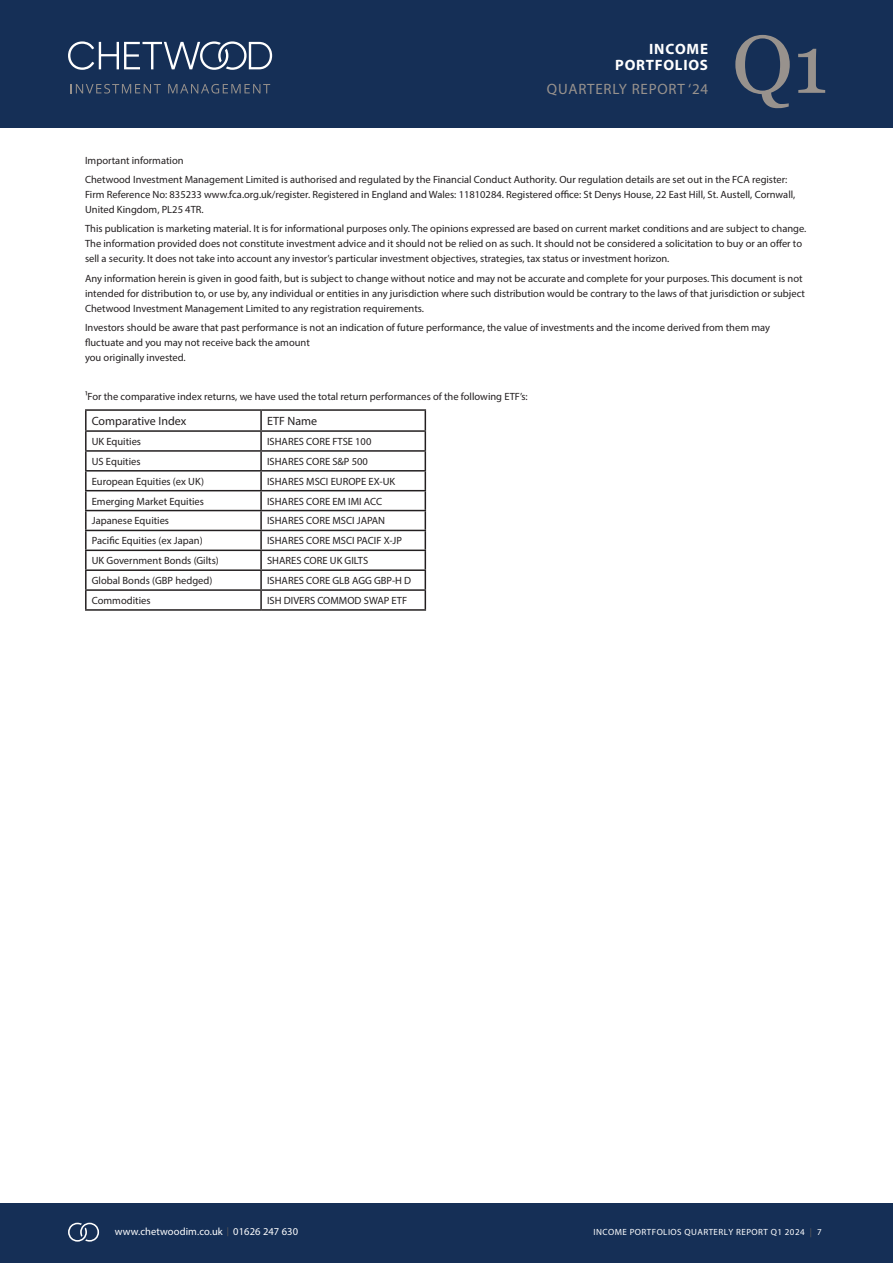
<style>
.page{position:relative;width:893px;height:1263px;background:#fff}
.page>*{position:absolute;margin:0;border:0;box-sizing:border-box;transform-origin:0 0}
.t1{font:81.6px "Georgia";color:#98928d}
.t2{font:15px "Myriad Pro";letter-spacing:.05em;color:#98928d}
.t3{font:700 15px/16.5px "Myriad Pro";letter-spacing:.05em;color:#fff;text-align:right}
.t4{font:12px "Myriad Pro";color:#231f20}
.t5{font:10.5px/15px "Myriad Pro";color:#231f20}
.t6{font:10.5px "Myriad Pro";letter-spacing:.01em;color:#fff}
.t7{font:9px "Myriad Pro";letter-spacing:.05em;color:#fff}
.s1{font-size:9px;color:#615d5a}
.s2{color:#615d5a}
</style>
<div class="page">
<div style="left:0;top:0;width:893px;height:128px;background:#152f56"></div>
<svg style="left:68px;top:41px;width:204px;height:29px"></svg>
<svg style="left:71px;top:84px;width:90px;height:10px"></svg>
<svg style="left:168px;top:84px;width:102px;height:10px"></svg>
<div style="left:0;top:1203px;width:893px;height:60px;background:#152f56"></div>
<svg style="left:68px;top:1223px;width:31px;height:18px"></svg>
<hr style="left:85px;top:409px;width:176px;height:2px;background:#231f20">
<hr style="left:261px;top:409px;width:165px;height:2px;background:#231f20">
<hr style="left:85px;top:430px;width:176px;height:2px;background:#231f20">
<hr style="left:261px;top:430px;width:165px;height:2px;background:#231f20">
<hr style="left:85px;top:450px;width:176px;height:2px;background:#231f20">
<hr style="left:261px;top:450px;width:165px;height:2px;background:#231f20">
<hr style="left:85px;top:470px;width:176px;height:2px;background:#231f20">
<hr style="left:261px;top:470px;width:165px;height:2px;background:#231f20">
<hr style="left:85px;top:490px;width:176px;height:1px;background:#231f20">
<hr style="left:261px;top:490px;width:165px;height:1px;background:#231f20">
<hr style="left:85px;top:510px;width:176px;height:1px;background:#231f20">
<hr style="left:261px;top:510px;width:165px;height:1px;background:#231f20">
<hr style="left:85px;top:530px;width:176px;height:1px;background:#231f20">
<hr style="left:261px;top:530px;width:165px;height:1px;background:#231f20">
<hr style="left:85px;top:550px;width:176px;height:1px;background:#231f20">
<hr style="left:261px;top:550px;width:165px;height:1px;background:#231f20">
<hr style="left:85px;top:569px;width:176px;height:2px;background:#231f20">
<hr style="left:261px;top:569px;width:165px;height:2px;background:#231f20">
<hr style="left:85px;top:589px;width:176px;height:2px;background:#231f20">
<svg style="left:85px;top:411px;width:2px;height:198px"></svg>
<hr style="left:261px;top:589px;width:165px;height:2px;background:#231f20">
<svg style="left:260px;top:411px;width:2px;height:198px"></svg>
<svg style="left:425px;top:411px;width:1px;height:198px"></svg>
<hr style="left:85px;top:609px;width:176px;height:2px;background:#231f20">
<hr style="left:261px;top:609px;width:165px;height:2px;background:#231f20">
<h2 class="t3" style="left:615px;top:40px;width:94px">INCOME<br>PORTFOLIOS</h2>
<h2 class="t2" style="left:547px;top:79px;width:163px">QUARTERLY REPORT ‘24</h2>
<h1 class="t1" style="left:732px;top:15px;width:97px">Q1</h1>
<p class="t5" style="left:85px;top:153px;width:100px">Important information</p>
<p class="t5" style="left:85px;top:172px;width:712px">Chetwood Investment Management Limited is authorised and regulated by the Financial Conduct Authority. Our regulation details are set out in the FCA register:<br>Firm Reference No: 835233 www.fca.org.uk/register. Registered in England and Wales: 11810284. Registered office: St Denys House, 22 East Hill, St. Austell, Cornwall,<br>United Kingdom, PL25 4TR.</p>
<p class="t5" style="left:85px;top:221px;width:723px">This publication is marketing material. It is for informational purposes only. The opinions expressed are based on current market conditions and are subject to change.<br>The information provided does not constitute investment advice and it should not be relied on as such. It should not be considered a solicitation to buy or an offer to sell a security. It does not take into account any investor’s particular investment objectives, strategies, tax status or investment horizon.</p>
<p class="t5" style="left:85px;top:271px;width:721px">Any information herein is given in good faith, but is subject to change without notice and may not be accurate and complete for your purposes. This document is not intended for distribution to, or use by, any individual or entities in any jurisdiction where such distribution would be contrary to the laws of that jurisdiction or subject<br>Chetwood Investment Management Limited to any registration requirements.</p>
<p class="t5" style="left:85px;top:320px;width:686px">Investors should be aware that past performance is not an indication of future performance, the value of investments and the income derived from them may fluctuate and you may not receive back the amount<br>you originally invested.</p>
<p class="t5" style="left:85px;top:388px;width:444px">¹For the comparative index returns, we have used the total return performances of the following ETF’s:</p>
<p class="t4" style="left:92px;top:414px;width:96px">Comparative Index</p>
<p class="t4" style="left:267px;top:414px;width:52px">ETF Name</p>
<p class="t5" style="left:92px;top:434px;width:51px">UK Equities</p>
<p class="t5" style="left:267px;top:434px;width:106px">ISHARES CORE FTSE 100</p>
<p class="t5" style="left:92px;top:454px;width:50px">US Equities</p>
<p class="t5" style="left:267px;top:454px;width:102px">ISHARES CORE S&amp;P 500</p>
<p class="t5" style="left:92px;top:473px;width:114px">European Equities (ex UK)</p>
<p class="t5" style="left:267px;top:473px;width:130px">ISHARES MSCI EUROPE EX-UK</p>
<p class="t5" style="left:92px;top:493px;width:114px">Emerging Market Equities</p>
<p class="t5" style="left:267px;top:493px;width:117px">ISHARES CORE EM IMI ACC</p>
<p class="t5" style="left:92px;top:513px;width:79px">Japanese Equities</p>
<p class="t5" style="left:267px;top:513px;width:120px">ISHARES CORE MSCI JAPAN</p>
<p class="t5" style="left:92px;top:533px;width:112px">Pacific Equities (ex Japan)</p>
<p class="t5" style="left:267px;top:533px;width:136px">ISHARES CORE MSCI PACIF X-JP</p>
<p class="t5" style="left:92px;top:553px;width:129px">UK Government Bonds (Gilts)</p>
<p class="t5" style="left:267px;top:553px;width:103px">SHARES CORE UK GILTS</p>
<p class="t5" style="left:92px;top:573px;width:122px">Global Bonds (GBP hedged)</p>
<p class="t5" style="left:267px;top:573px;width:146px">ISHARES CORE GLB AGG GBP-H D</p>
<p class="t5" style="left:92px;top:593px;width:60px">Commodities</p>
<p class="t5" style="left:267px;top:593px;width:142px">ISH DIVERS COMMOD SWAP ETF</p>
<p class="t6" style="left:115px;top:1225px;width:185px">www.chetwoodim.co.uk <span class="s1">|</span> 01626 247 630</p>
<p class="t7" style="left:593px;top:1227px;width:230px">INCOME PORTFOLIOS QUARTERLY REPORT Q1 2024 <span class="s2">|</span> 7</p>
</div>
